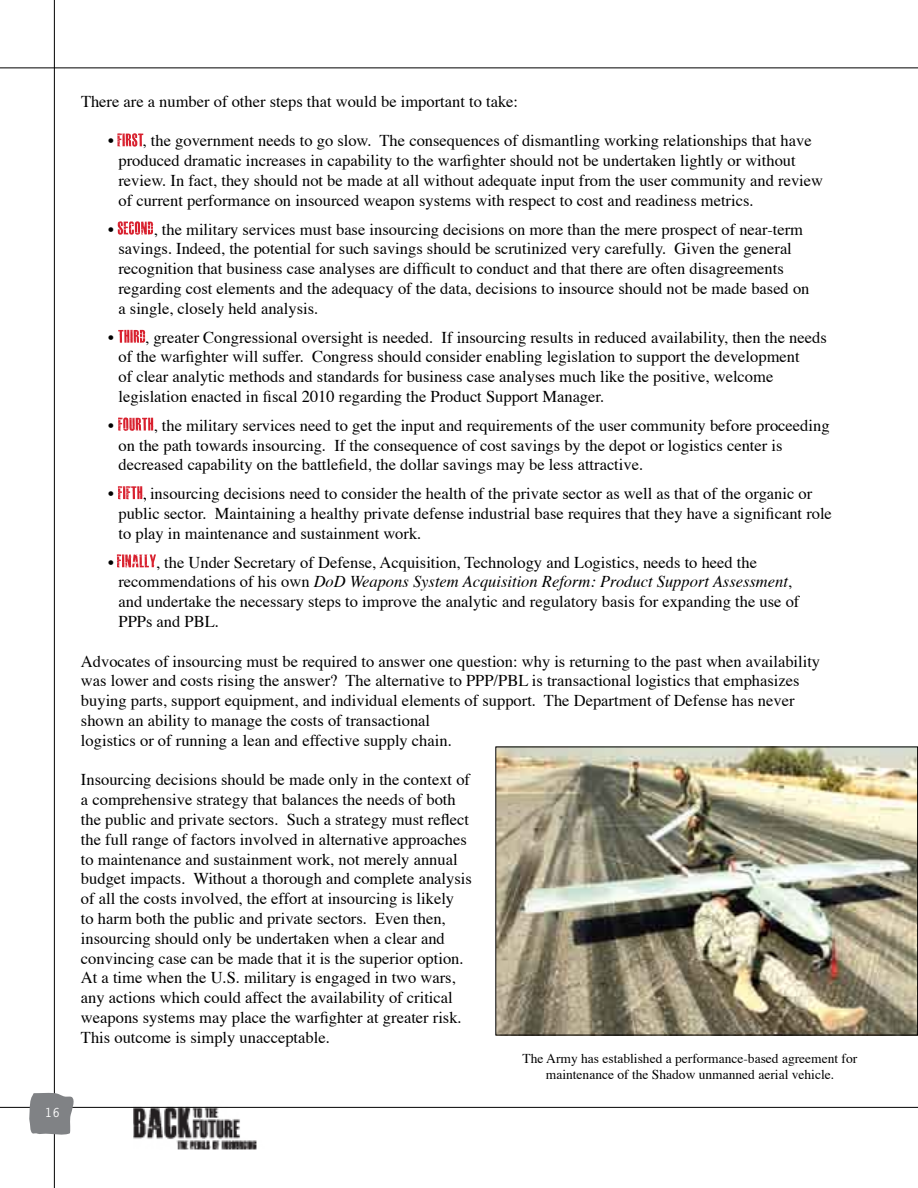
<style>
.page{position:relative;width:918px;height:1188px;background:#fff}
.page>*{position:absolute;margin:0;border:0;box-sizing:border-box;transform-origin:0 0}
.t1{font:16.5px/19.8px "Times";color:#000}
.t2{font:italic 16.5px "Times";color:#000}
.t3{font:13.5px/16.2px "Times";color:#000;text-align:center}
.t4{font:700 12.6px "Letter Gothic Std";color:#fff}
.s1{font-style:italic}
</style>
<div class="page">
<img style="left:133px;top:1106px;width:132px;height:44px">
<hr style="left:0;top:1107px;width:918px;height:1px;background:#000">
<hr style="left:0;top:68px;width:918px;height:1px;background:#000">
<hr style="left:54px;top:0;width:1px;height:1188px;background:#000">
<svg style="left:29px;top:1093px;width:47px;height:43px"></svg>
<img style="left:497px;top:749px;width:419px;height:284px">
<svg style="left:117px;top:133px;width:26px;height:14px"></svg>
<svg style="left:118px;top:221px;width:35px;height:14px"></svg>
<svg style="left:118px;top:330px;width:27px;height:13px"></svg>
<svg style="left:118px;top:418px;width:35px;height:13px"></svg>
<svg style="left:118px;top:486px;width:28px;height:16px"></svg>
<svg style="left:117px;top:554px;width:39px;height:13px"></svg>
<p class="t4" style="left:45px;top:1105px;width:17px">16</p>
<p class="t1" style="left:81px;top:90px;width:439px">There are a number of other steps that would be important to take:</p>
<p class="t1" style="left:119px;top:130px;width:706px;text-indent:-11px"><span class="s1">•</span> , the government needs to go slow. The consequences of dismantling working relationships that have produced dramatic increases in capability to the warfighter should not be undertaken lightly or without review. In fact, they should not be made at all without adequate input from the user community and review of current performance on insourced weapon systems with respect to cost and readiness metrics.</p>
<p class="t2" style="left:108px;top:214px;width:7px">•</p>
<p class="t1" style="left:119px;top:218px;width:693px;text-indent:35px">, the military services must base insourcing decisions on more than the mere prospect of near-term savings. Indeed, the potential for such savings should be scrutinized very carefully. Given the general recognition that business case analyses are difficult to conduct and that there are often disagreements regarding cost elements and the adequacy of the data, decisions to insource should not be made based on a single, closely held analysis.</p>
<p class="t1" style="left:119px;top:326px;width:710px;text-indent:-11px"><span class="s1">•</span> , greater Congressional oversight is needed. If insourcing results in reduced availability, then the needs of the warfighter will suffer. Congress should consider enabling legislation to support the development<br>of clear analytic methods and standards for business case analyses much like the positive, welcome legislation enacted in fiscal 2010 regarding the Product Support Manager.</p>
<p class="t2" style="left:108px;top:410px;width:7px">•</p>
<p class="t1" style="left:119px;top:414px;width:713px;text-indent:35px">, the military services need to get the input and requirements of the user community before proceeding on the path towards insourcing. If the consequence of cost savings by the depot or logistics center is decreased capability on the battlefield, the dollar savings may be less attractive.</p>
<p class="t1" style="left:118px;top:482px;width:715px;text-indent:-11px"><span class="s1">•</span> insourcing decisions need to consider the health of the private sector as well as that of the organic or public sector. Maintaining a healthy private defense industrial base requires that they have a significant role to play in maintenance and sustainment work.</p>
<p class="t2" style="left:108px;top:547px;width:7px">•</p>
<p class="t1" style="left:118px;top:551px;width:682px;text-indent:38px">, the Under Secretary of Defense, Acquisition, Technology and Logistics, needs to heed the recommendations of his own <span class="s1">DoD Weapons System Acquisition Reform: Product Support Assessment</span>, and undertake the necessary steps to improve the analytic and regulatory basis for expanding the use of PPPs and PBL.</p>
<p class="t1" style="left:81px;top:650px;width:741px">Advocates of insourcing must be required to answer one question: why is returning to the past when availability was lower and costs rising the answer? The alternative to PPP/PBL is transactional logistics that emphasizes buying parts, support equipment, and individual elements of support. The Department of Defense has never shown an ability to manage the costs of transactional<br>logistics or of running a lean and effective supply chain.</p>
<p class="t1" style="left:81px;top:769px;width:392px">Insourcing decisions should be made only in the context of a comprehensive strategy that balances the needs of both the public and private sectors. Such a strategy must reflect the full range of factors involved in alternative approaches to maintenance and sustainment work, not merely annual budget impacts. Without a thorough and complete analysis of all the costs involved, the effort at insourcing is likely<br>to harm both the public and private sectors. Even then, insourcing should only be undertaken when a clear and convincing case can be made that it is the superior option.<br>At a time when the U.S. military is engaged in two wars, any actions which could affect the availability of critical weapons systems may place the warfighter at greater risk.<br>This outcome is simply unacceptable.</p>
<p class="t3" style="left:523px;top:1049px;width:336px">The Army has established a performance-based agreement for maintenance of the Shadow unmanned aerial vehicle.</p>
</div>
